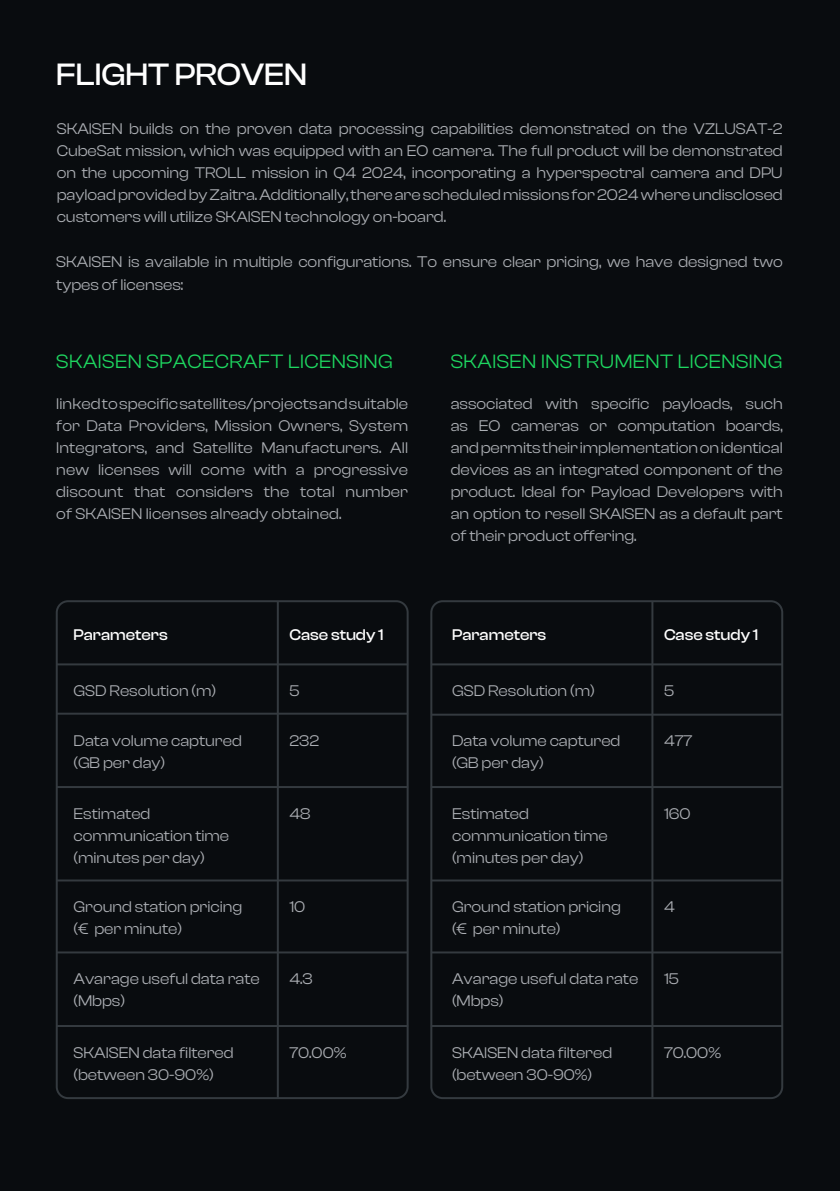
<style>
.page{position:relative;width:840px;height:1191px;background:#fff}
.page>*{position:absolute;margin:0;border:0;box-sizing:border-box;transform-origin:0 0}
.t1{font:500 32px "Clash Display";color:#fff}
.t2{font:20px "Clash Display";letter-spacing:.025em;color:#1ed760}
.t3{font:16px/22px "Clash Display";color:#acafb4}
.t4{font:500 16px "Clash Display";color:#fff}
</style>
<div class="page">
<div style="left:0;top:0;width:839px;height:1191px;background:#090c0f"></div>
<div style="left:56px;top:600px;width:352px;height:499px;border:2px solid #343a3f;border-radius:11px"></div>
<hr style="left:56px;top:663px;width:352px;height:2px;background:#343a3f">
<hr style="left:56px;top:712px;width:352px;height:2px;background:#343a3f">
<hr style="left:56px;top:786px;width:352px;height:2px;background:#343a3f">
<hr style="left:56px;top:879px;width:352px;height:2px;background:#343a3f">
<hr style="left:56px;top:951px;width:352px;height:2px;background:#343a3f">
<hr style="left:56px;top:1025px;width:352px;height:2px;background:#343a3f">
<hr style="left:277px;top:601px;width:2px;height:497px;background:#343a3f">
<div style="left:430px;top:600px;width:352px;height:499px;border:2px solid #343a3f;border-radius:11px"></div>
<hr style="left:430px;top:663px;width:352px;height:2px;background:#343a3f">
<hr style="left:430px;top:713px;width:352px;height:2px;background:#343a3f">
<hr style="left:430px;top:786px;width:352px;height:2px;background:#343a3f">
<hr style="left:430px;top:879px;width:352px;height:2px;background:#343a3f">
<hr style="left:430px;top:951px;width:352px;height:2px;background:#343a3f">
<hr style="left:430px;top:1025px;width:352px;height:2px;background:#343a3f">
<hr style="left:651px;top:601px;width:2px;height:497px;background:#343a3f">
<h1 class="t1" style="left:56px;top:57px;width:252px">FLIGHT PROVEN</h1>
<p class="t3" style="left:57px;top:118px;width:727px;text-align:justify">SKAISEN builds on the proven data processing capabilities demonstrated on the VZLUSAT-2<br>CubeSat mission, which was equipped with an EO camera. The full product will be demonstrated on the upcoming TROLL mission in Q4 2024, incorporating a hyperspectral camera and DPU payload provided by Zaitra. Additionally, there are scheduled missions for 2024 where undisclosed customers will utilize SKAISEN technology on-board.</p>
<p class="t3" style="left:56px;top:251px;width:727px">SKAISEN is available in multiple configurations. To ensure clear pricing, we have designed two types of licenses:</p>
<p class="t2" style="left:56px;top:350px;width:338px">SKAISEN SPACECRAFT LICENSING</p>
<p class="t2" style="left:450px;top:350px;width:333px">SKAISEN INSTRUMENT LICENSING</p>
<p class="t3" style="left:56px;top:393px;width:353px;text-align:justify">linked to specific satellites/projects and suitable for Data Providers, Mission Owners, System Integrators, and Satellite Manufacturers. All new licenses will come with a progressive discount that considers the total number of SKAISEN licenses already obtained.</p>
<p class="t3" style="left:450px;top:393px;width:333px;text-align:justify">associated with specific payloads, such as EO cameras or computation boards, and permits their implementation on identical devices as an integrated component of the product. Ideal for Payload Developers with an option to resell SKAISEN as a default part of their product offering.</p>
<p class="t4" style="left:73px;top:626px;width:96px">Parameters</p>
<p class="t4" style="left:289px;top:626px;width:96px">Case study 1</p>
<p class="t4" style="left:452px;top:626px;width:96px">Parameters</p>
<p class="t4" style="left:663px;top:626px;width:96px">Case study 1</p>
<p class="t3" style="left:73px;top:680px;width:144px">GSD Resolution (m)</p>
<p class="t3" style="left:73px;top:730px;width:170px">Data volume captured (GB per day)</p>
<p class="t3" style="left:73px;top:802px;width:157px">Estimated communication time (minutes per day)</p>
<p class="t3" style="left:73px;top:895px;width:170px">Ground station pricing (€ per minute)</p>
<p class="t3" style="left:73px;top:967px;width:187px">Avarage useful data rate (Mbps)</p>
<p class="t3" style="left:73px;top:1042px;width:161px">SKAISEN data filtered (between 30-90%)</p>
<p class="t3" style="left:289px;top:680px;width:12px">5</p>
<p class="t3" style="left:289px;top:730px;width:31px">232</p>
<p class="t3" style="left:289px;top:802px;width:23px">48</p>
<p class="t3" style="left:289px;top:895px;width:17px">10</p>
<p class="t3" style="left:289px;top:967px;width:25px">4.3</p>
<p class="t3" style="left:289px;top:1042px;width:59px">70.00%</p>
<p class="t3" style="left:452px;top:680px;width:144px">GSD Resolution (m)</p>
<p class="t3" style="left:452px;top:730px;width:170px">Data volume captured (GB per day)</p>
<p class="t3" style="left:452px;top:802px;width:157px">Estimated communication time (minutes per day)</p>
<p class="t3" style="left:452px;top:895px;width:170px">Ground station pricing (€ per minute)</p>
<p class="t3" style="left:452px;top:967px;width:187px">Avarage useful data rate (Mbps)</p>
<p class="t3" style="left:452px;top:1042px;width:161px">SKAISEN data filtered (between 30-90%)</p>
<p class="t3" style="left:663px;top:680px;width:12px">5</p>
<p class="t3" style="left:663px;top:730px;width:30px">477</p>
<p class="t3" style="left:663px;top:802px;width:28px">160</p>
<p class="t3" style="left:663px;top:895px;width:12px">4</p>
<p class="t3" style="left:663px;top:967px;width:16px">15</p>
<p class="t3" style="left:663px;top:1042px;width:59px">70.00%</p>
</div>
